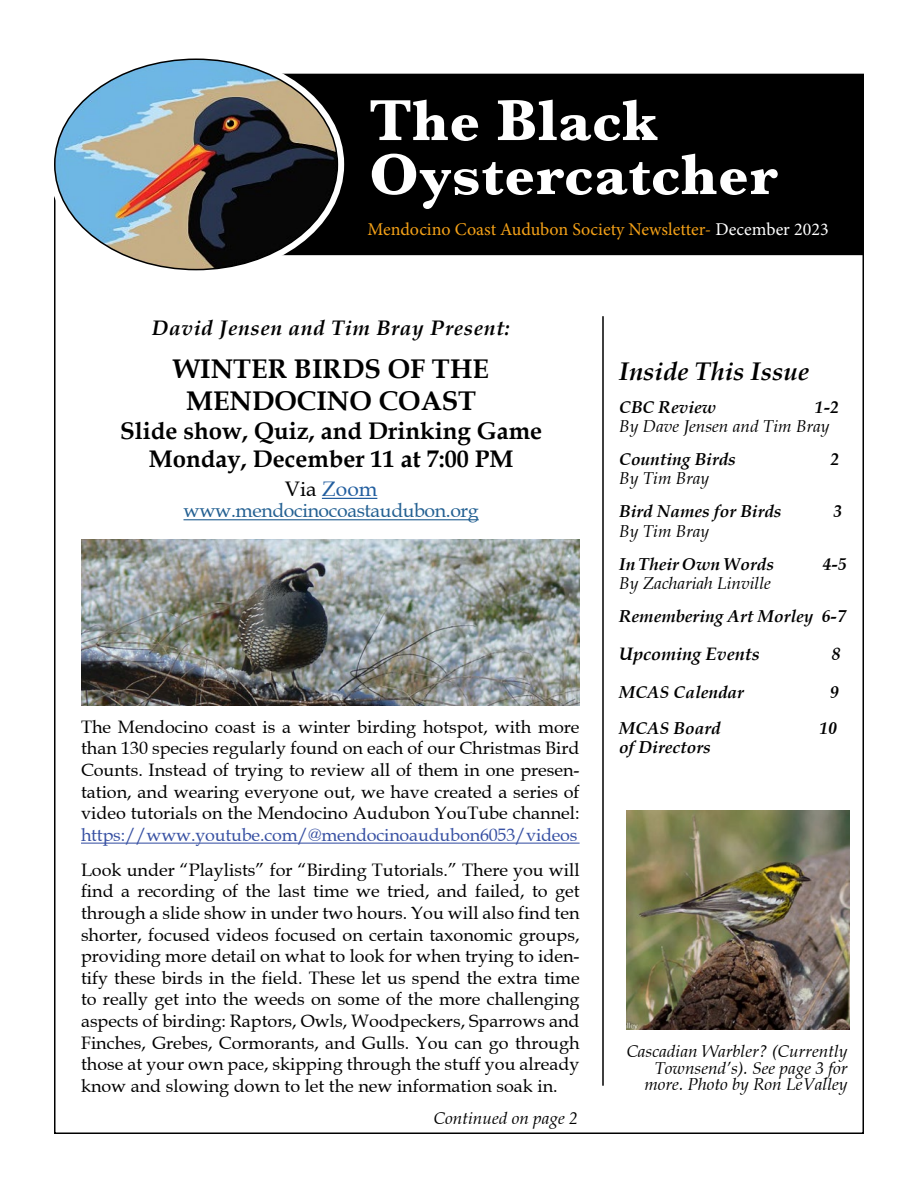
<style>
.page{position:relative;width:918px;height:1188px;background:#fff}
.page>*{position:absolute;margin:0;border:0;box-sizing:border-box;transform-origin:0 0}
.t1{font:700 60px/54px "Baskerville";letter-spacing:.01em;color:#fff}
.t2{font:700 27px/32.4px "Book Antiqua";color:#000;text-align:center}
.t3{font:italic 700 25.5px "Book Antiqua";color:#000}
.t4{font:700 24px/28.5px "Book Antiqua";color:#000;text-align:center}
.t5{font:italic 700 21px "Book Antiqua";letter-spacing:.03em;color:#000}
.t6{font:21px "Book Antiqua";color:#225e9f}
.t7{font:19.5px "Book Antiqua";letter-spacing:-.02em;color:#236092}
.t8{font:18px/21.6px "Book Antiqua";color:#000;text-align:justify}
.t9{font:18px "Book Antiqua";letter-spacing:-.01em;color:#3851a3}
.t10{font:18px "Minion Pro";color:#f4a117}
.t11{font:italic 700 18px "Book Antiqua";color:#000}
.t12{font:italic 17.25px/16.5px "Book Antiqua";color:#000;text-align:right}
.t13{font:italic 700 17.25px "Book Antiqua";color:#000}
.s1{color:#fff}
.s2{color:#000}
</style>
<div class="page">
<hr style="left:602px;top:316px;width:2px;height:770px;background:#000">
<div style="left:196px;top:75px;width:666px;height:179px;background:#000"></div>
<div style="left:195px;top:74px;width:669px;height:181px;border:3px solid #000"></div>
<div style="left:48px;top:52px;width:296px;height:224px;border:16px solid #fff;border-radius:50%"></div>
<img style="left:55px;top:59px;width:282px;height:211px">
<img style="left:626px;top:810px;width:224px;height:220px">
<hr style="left:81px;top:843px;width:499px;height:1px;background:#3851a3">
<hr style="left:322px;top:498px;width:55px;height:1px;background:#225e9f">
<hr style="left:184px;top:519px;width:295px;height:1px;background:#236092">
<img style="left:81px;top:539px;width:499px;height:166px">
<h1 class="t1" style="left:369px;top:94px;width:411px">The Black<br>Oystercatcher</h1>
<p class="t10" style="left:368px;top:217px;width:463px">Mendocino Coast Audubon Society Newsletter- <span class="s1">December 2023</span></p>
<p class="t5" style="left:152px;top:315px;width:360px">David Jensen and Tim Bray Present:</p>
<h2 class="t2" style="left:173px;top:352px;width:317px">WINTER BIRDS OF THE<br>MENDOCINO COAST</h2>
<h3 class="t4" style="left:120px;top:416px;width:423px">Slide show, Quiz, and Drinking Game<br>Monday, December 11 at 7:00 PM</h3>
<p class="t6" style="left:285px;top:475px;width:94px"><span class="s2">Via</span> Zoom</p>
<p class="t7" style="left:184px;top:499px;width:297px">www.mendocinocoastaudubon.org</p>
<p class="t8" style="left:81px;top:716px;width:500px">The Mendocino coast is a winter birding hotspot, with more than 130 species regularly found on each of our Christmas Bird Counts. Instead of trying to review all of them in one presen&shy;tation, and wearing everyone out, we have created a series of video tutorials on the Mendocino Audubon YouTube channel:</p>
<p class="t9" style="left:81px;top:823px;width:498px">https://www.youtube.com/@mendocinoaudubon6053/videos</p>
<p class="t8" style="left:81px;top:859px;width:500px">Look under “Playlists” for “Birding Tutorials.” There you will find a recording of the last time we tried, and failed, to get through a slide show in under two hours. You will also find ten shorter, focused videos focused on certain taxonomic groups, providing more detail on what to look for when trying to iden&shy;tify these birds in the field. These let us spend the extra time to really get into the weeds on some of the more challenging aspects of birding: Raptors, Owls, Woodpeckers, Sparrows and Finches, Grebes, Cormorants, and Gulls. You can go through those at your own pace, skipping through the stuff you already know and slowing down to let the new information soak in.</p>
<p class="t12" style="left:434px;top:1110px;width:146px">Continued on page 2</p>
<h3 class="t3" style="left:619px;top:356px;width:191px">Inside This Issue</h3>
<p class="t13" style="left:619px;top:397px;width:98px">CBC Review</p>
<p class="t13" style="left:815px;top:397px;width:25px">1-2</p>
<p class="t12" style="left:619px;top:418px;width:212px">By Dave Jensen and Tim Bray</p>
<p class="t13" style="left:619px;top:449px;width:118px">Counting Birds</p>
<p class="t13" style="left:831px;top:449px;width:10px">2</p>
<p class="t12" style="left:619px;top:471px;width:92px">By Tim Bray</p>
<p class="t13" style="left:619px;top:502px;width:164px">Bird Names for Birds</p>
<p class="t13" style="left:833px;top:502px;width:10px">3</p>
<p class="t12" style="left:619px;top:523px;width:92px">By Tim Bray</p>
<p class="t13" style="left:619px;top:554px;width:156px">In Their Own Words</p>
<p class="t13" style="left:823px;top:554px;width:25px">4-5</p>
<p class="t12" style="left:619px;top:576px;width:153px">By Zachariah Linville</p>
<p class="t13" style="left:619px;top:607px;width:228px">Remembering Art Morley 6-7</p>
<p class="t11" style="left:619px;top:643px;width:142px">Upcoming Events</p>
<p class="t11" style="left:832px;top:643px;width:10px">8</p>
<p class="t13" style="left:619px;top:682px;width:126px">MCAS Calendar</p>
<p class="t13" style="left:830px;top:682px;width:10px">9</p>
<p class="t13" style="left:619px;top:718px;width:103px">MCAS Board</p>
<p class="t13" style="left:820px;top:718px;width:19px">10</p>
<p class="t13" style="left:619px;top:737px;width:93px">of Directors</p>
<p class="t12" style="left:626px;top:1044px;width:223px">Cascadian Warbler? (Currently<br>Townsend’s). See page 3 for more. Photo by Ron LeValley</p>
</div>
